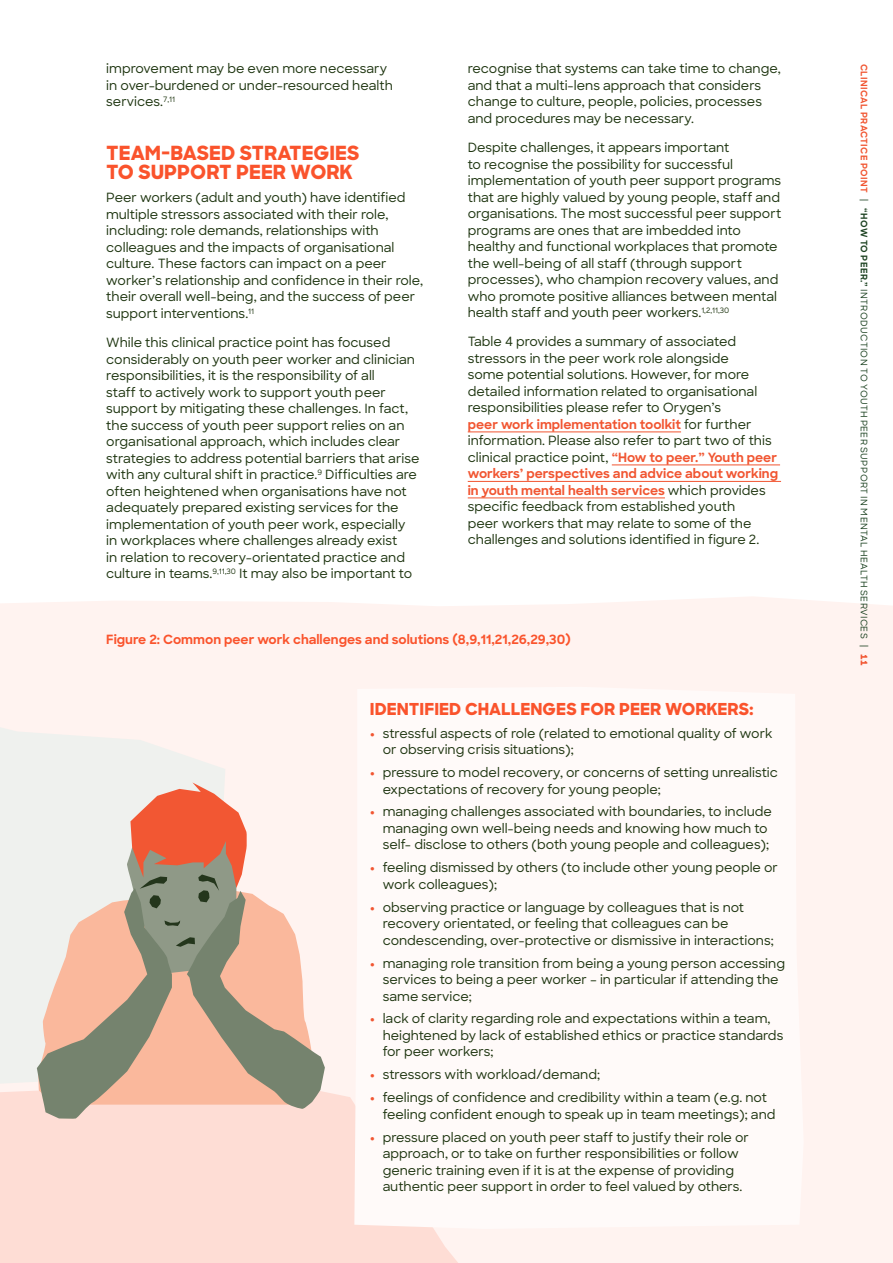
<style>
.page{position:relative;width:893px;height:1263px;background:#fff}
.page>*{position:absolute;margin:0;border:0;box-sizing:border-box;transform-origin:0 0}
.t1{font:800 19.5px/19.5px "Sharp Sans";color:#fa532c}
.t2{font:800 16.5px "Sharp Sans";color:#fa532c}
.t3{font:500 12.75px/16.5px "Sharp Sans";color:#1e3510}
.t4{font:700 12.75px "Sharp Sans";color:#fa532c}
.t5{font:500 9px "Sharp Sans";letter-spacing:.045em;color:#1c4221}
.s1{font-weight:700;color:#f15632}
.s2{font-weight:800;color:#f15632}
.s3{font-weight:700}
</style>
<div class="page">
<div style="left:0;top:597px;width:893px;height:666px;background:#fff3f0"></div>
<svg style="left:0;top:727px;width:225px;height:357px;background:#f1f1ee"></svg>
<hr style="left:468px;top:432px;width:213px;height:1px;background:#f15632">
<hr style="left:612px;top:465px;width:168px;height:1px;background:#f15632">
<hr style="left:468px;top:481px;width:313px;height:1px;background:#f15632">
<hr style="left:468px;top:498px;width:197px;height:1px;background:#f15632">
<div style="left:0;top:1085px;width:458px;height:178px;background:#feddd5"></div>
<svg style="left:354px;top:687px;width:450px;height:542px"></svg>
<svg style="left:37px;top:782px;width:288px;height:337px;background:#d3b6a4"></svg>
<p class="t3" style="left:106px;top:60px;width:288px">improvement may be even more necessary in over-burdened or under-resourced health services.<sup>7,11</sup></p>
<h1 class="t1" style="left:106px;top:142px;width:255px">TEAM-BASED STRATEGIES<br>TO SUPPORT PEER WORK</h1>
<p class="t3" style="left:106px;top:189px;width:318px">Peer workers (adult and youth) have identified multiple stressors associated with their role, including: role demands, relationships with colleagues and the impacts of organisational culture. These factors can impact on a peer worker’s relationship and confidence in their role, their overall well-being, and the success of peer support interventions.<sup>11</sup></p>
<p class="t3" style="left:106px;top:334px;width:315px">While this clinical practice point has focused considerably on youth peer worker and clinician responsibilities, it is the responsibility of all<br>staff to actively work to support youth peer support by mitigating these challenges. In fact, the success of youth peer support relies on an organisational approach, which includes clear strategies to address potential barriers that arise with any cultural shift in practice.<sup>9</sup> Difficulties are often heightened when organisations have not adequately prepared existing services for the implementation of youth peer work, especially in workplaces where challenges already exist<br>in relation to recovery-orientated practice and culture in teams.<sup>9,11,30</sup> It may also be important to</p>
<p class="t3" style="left:468px;top:60px;width:315px">recognise that systems can take time to change, and that a multi-lens approach that considers change to culture, people, policies, processes and procedures may be necessary.</p>
<p class="t3" style="left:468px;top:139px;width:315px">Despite challenges, it appears important<br>to recognise the possibility for successful implementation of youth peer support programs that are highly valued by young people, staff and organisations. The most successful peer support programs are ones that are imbedded into healthy and functional workplaces that promote the well-being of all staff (through support processes), who champion recovery values, and who promote positive alliances between mental health staff and youth peer workers.<sup>1,2,11,30</sup></p>
<p class="t3" style="left:468px;top:333px;width:312px">Table 4 provides a summary of associated stressors in the peer work role alongside<br>some potential solutions. However, for more detailed information related to organisational responsibilities please refer to Orygen’s<br><span class="s1">peer work implementation toolkit</span> for further information. Please also refer to part two of this clinical practice point, <span class="s1">“How to peer.” Youth peer workers’ perspectives and advice about working in youth mental health services</span> which provides specific feedback from established youth<br>peer workers that may relate to some of the challenges and solutions identified in figure 2.</p>
<p class="t4" style="left:106px;top:629px;width:466px">Figure 2: Common peer work challenges and solutions (8,9,11,21,26,29,30)</p>
<p class="t2" style="left:370px;top:696px;width:385px">IDENTIFIED CHALLENGES FOR PEER WORKERS:</p>
<p class="t3" style="left:383px;top:724px;width:391px;text-indent:-13px"><span class="s2">•</span> stressful aspects of role (related to emotional quality of work or observing crisis situations);</p>
<p class="t3" style="left:383px;top:763px;width:397px;text-indent:-13px"><span class="s2">•</span> pressure to model recovery, or concerns of setting unrealistic expectations of recovery for young people;</p>
<p class="t3" style="left:383px;top:803px;width:391px;text-indent:-13px"><span class="s2">•</span> managing challenges associated with boundaries, to include managing own well-being needs and knowing how much to self- disclose to others (both young people and colleagues);</p>
<p class="t3" style="left:383px;top:859px;width:397px;text-indent:-13px"><span class="s2">•</span> feeling dismissed by others (to include other young people or work colleagues);</p>
<p class="t3" style="left:383px;top:898px;width:393px;text-indent:-13px"><span class="s2">•</span> observing practice or language by colleagues that is not recovery orientated, or feeling that colleagues can be condescending, over-protective or dismissive in interactions;</p>
<p class="t3" style="left:383px;top:954px;width:404px;text-indent:-13px"><span class="s2">•</span> managing role transition from being a young person accessing services to being a peer worker – in particular if attending the same service;</p>
<p class="t3" style="left:383px;top:1010px;width:402px;text-indent:-13px"><span class="s2">•</span> lack of clarity regarding role and expectations within a team, heightened by lack of established ethics or practice standards for peer workers;</p>
<p class="t3" style="left:370px;top:1066px;width:232px"><span class="s2">•</span> stressors with workload/demand;</p>
<p class="t3" style="left:383px;top:1089px;width:394px;text-indent:-13px"><span class="s2">•</span> feelings of confidence and credibility within a team (e.g. not feeling confident enough to speak up in team meetings); and</p>
<p class="t3" style="left:370px;top:1128px;width:381px;text-align:center"><span class="s2">•</span> pressure placed on youth peer staff to justify their role or approach, or to take on further responsibilities or follow generic training even if it is at the expense of providing authentic peer support in order to feel valued by others.</p>
<p class="t5" style="left:871px;top:64px;width:604px;rotate:90deg"><span class="s1">CLINICAL PRACTICE POINT</span> | <span class="s3">“HOW TO PEER.”</span> INTRODUCTION TO YOUTH PEER SUPPORT IN MENTAL HEALTH SERVICES | <span class="s2">11</span></p>
</div>
